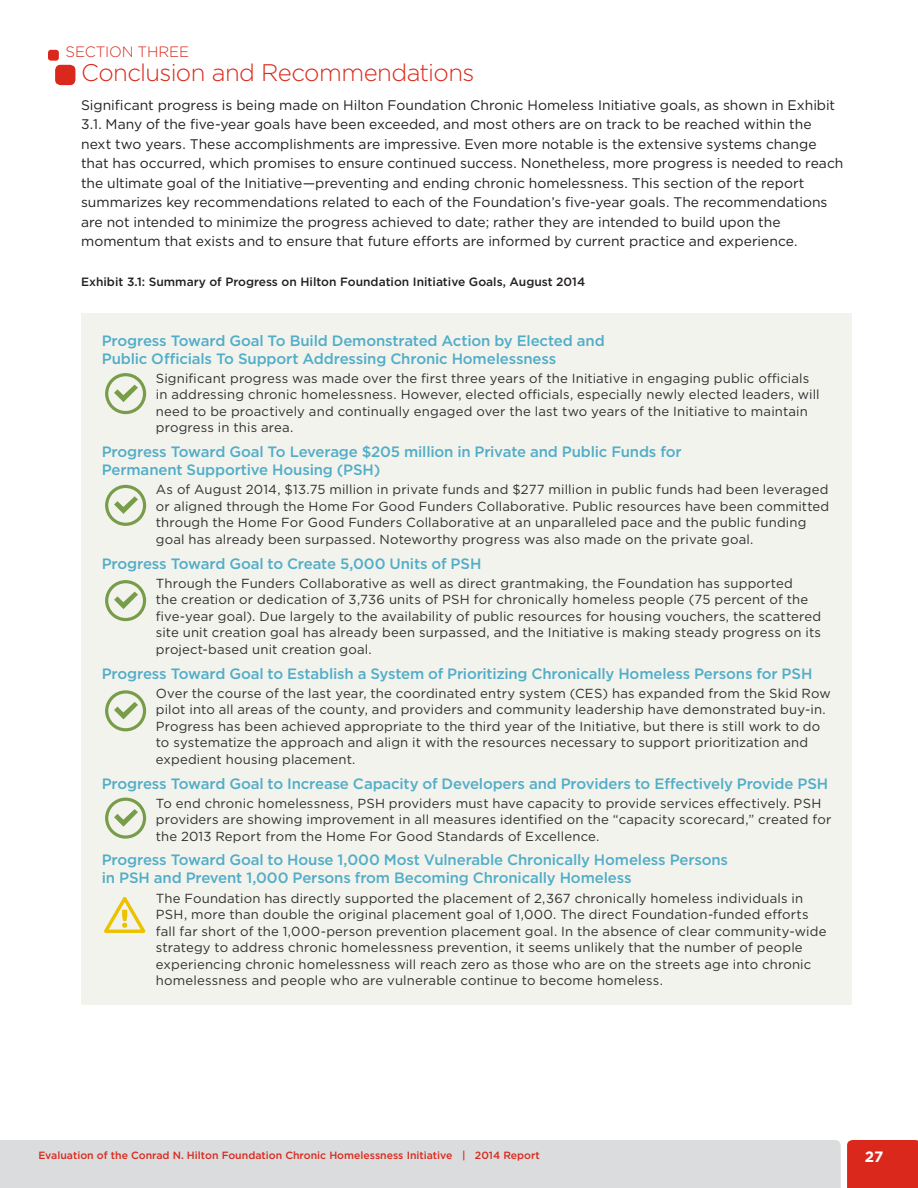
<style>
.page{position:relative;width:918px;height:1188px;background:#fff}
.page>*{position:absolute;margin:0;border:0;box-sizing:border-box;transform-origin:0 0}
.Head_B_-_Interior{font:300 24px "Gotham";letter-spacing:-.025em;color:#da291c}
.t1{font:500 15px/18px "Gotham";letter-spacing:-.01em;color:#51adc8}
.Head_B_-_Interior-2{font:300 15px "Gotham";letter-spacing:-.005em;color:#da291c}
.t2{font:700 15px "Gotham";color:#fff}
.t3{font:13.8px/19.5px "Gotham";color:#231f20}
.t4{font:13.2px/16.5px "Gotham";letter-spacing:.01em;color:#312f30}
.Chart_Graph_Exhibit{font:500 12px "Gotham";color:#231f20}
.t5{font:500 10.5px "Gotham";color:#da291c}
</style>
<div class="page">
<div style="left:55px;top:65px;width:20px;height:20px;background:#da291c;border-radius:5px"></div>
<div style="left:48px;top:50px;width:11px;height:11px;background:#da291c;border-radius:3px"></div>
<div style="left:82px;top:314px;width:770px;height:691px;background:#f3f3ed"></div>
<svg style="left:104px;top:897px;width:41px;height:36px"></svg>
<svg style="left:105px;top:373px;width:41px;height:41px"></svg>
<svg style="left:105px;top:485px;width:41px;height:41px"></svg>
<svg style="left:105px;top:580px;width:41px;height:41px"></svg>
<svg style="left:105px;top:690px;width:41px;height:41px"></svg>
<svg style="left:105px;top:798px;width:41px;height:41px"></svg>
<div style="left:847px;top:1140px;width:71px;height:48px;background:#da291c"></div>
<div style="left:0;top:1140px;width:841px;height:48px;background:#dadcdd"></div>
<p class="Head_B_-_Interior-2" style="left:66px;top:42px;width:125px">SECTION THREE</p>
<p class="Head_B_-_Interior" style="left:81px;top:58px;width:395px">Conclusion and Recommendations</p>
<p class="t3" style="left:81px;top:95px;width:764px">Significant progress is being made on Hilton Foundation Chronic Homeless Initiative goals, as shown in Exhibit 3.1. Many of the five-year goals have been exceeded, and most others are on track to be reached within the next two years. These accomplishments are impressive. Even more notable is the extensive systems change that has occurred, which promises to ensure continued success. Nonetheless, more progress is needed to reach the ultimate goal of the Initiative—preventing and ending chronic homelessness. This section of the report summarizes key recommendations related to each of the Foundation’s five-year goals. The recommendations are not intended to minimize the progress achieved to date; rather they are intended to build upon the momentum that exists and to ensure that future efforts are informed by current practice and experience.</p>
<p class="Chart_Graph_Exhibit" style="left:81px;top:274px;width:506px">Exhibit 3.1: Summary of Progress on Hilton Foundation Initiative Goals, August 2014</p>
<p class="t1" style="left:102px;top:331px;width:504px">Progress Toward Goal To Build Demonstrated Action by Elected and<br>Public Officials To Support Addressing Chronic Homelessness</p>
<p class="t4" style="left:156px;top:370px;width:665px">Significant progress was made over the first three years of the Initiative in engaging public officials in addressing chronic homelessness. However, elected officials, especially newly elected leaders, will need to be proactively and continually engaged over the last two years of the Initiative to maintain progress in this area.</p>
<p class="t1" style="left:102px;top:443px;width:581px">Progress Toward Goal To Leverage $205 million in Private and Public Funds for<br>Permanent Supportive Housing (PSH)</p>
<p class="t4" style="left:156px;top:481px;width:675px">As of August 2014, $13.75 million in private funds and $277 million in public funds had been leveraged or aligned through the Home For Good Funders Collaborative. Public resources have been committed through the Home For Good Funders Collaborative at an unparalleled pace and the public funding goal has already been surpassed. Noteworthy progress was also made on the private goal.</p>
<p class="t1" style="left:102px;top:554px;width:381px">Progress Toward Goal to Create 5,000 Units of PSH</p>
<p class="t4" style="left:156px;top:575px;width:667px">Through the Funders Collaborative as well as direct grantmaking, the Foundation has supported<br>the creation or dedication of 3,736 units of PSH for chronically homeless people (75 percent of the five-year goal). Due largely to the availability of public resources for housing vouchers, the scattered site unit creation goal has already been surpassed, and the Initiative is making steady progress on its project-based unit creation goal.</p>
<p class="t1" style="left:102px;top:664px;width:712px">Progress Toward Goal to Establish a System of Prioritizing Chronically Homeless Persons for PSH</p>
<p class="t4" style="left:156px;top:685px;width:677px">Over the course of the last year, the coordinated entry system (CES) has expanded from the Skid Row pilot into all areas of the county, and providers and community leadership have demonstrated buy-in.<br>Progress has been achieved appropriate to the third year of the Initiative, but there is still work to do to systematize the approach and align it with the resources necessary to support prioritization and expedient housing placement.</p>
<p class="t1" style="left:102px;top:774px;width:728px">Progress Toward Goal to Increase Capacity of Developers and Providers to Effectively Provide PSH</p>
<p class="t4" style="left:156px;top:795px;width:677px">To end chronic homelessness, PSH providers must have capacity to provide services effectively. PSH providers are showing improvement in all measures identified on the “capacity scorecard,” created for the 2013 Report from the Home For Good Standards of Excellence.</p>
<p class="t1" style="left:102px;top:851px;width:628px">Progress Toward Goal to House 1,000 Most Vulnerable Chronically Homeless Persons in PSH and Prevent 1,000 Persons from Becoming Chronically Homeless</p>
<p class="t4" style="left:156px;top:889px;width:672px">The Foundation has directly supported the placement of 2,367 chronically homeless individuals in PSH, more than double the original placement goal of 1,000. The direct Foundation-funded efforts fall far short of the 1,000-person prevention placement goal. In the absence of clear community-wide strategy to address chronic homelessness prevention, it seems unlikely that the number of people experiencing chronic homelessness will reach zero as those who are on the streets age into chronic homelessness and people who are vulnerable continue to become homeless.</p>
<p class="t5" style="left:38px;top:1148px;width:503px">Evaluation of the Conrad N. Hilton Foundation Chronic Homelessness Initiative | 2014 Report</p>
<p class="t2" style="left:865px;top:1147px;width:20px">27</p>
</div>
